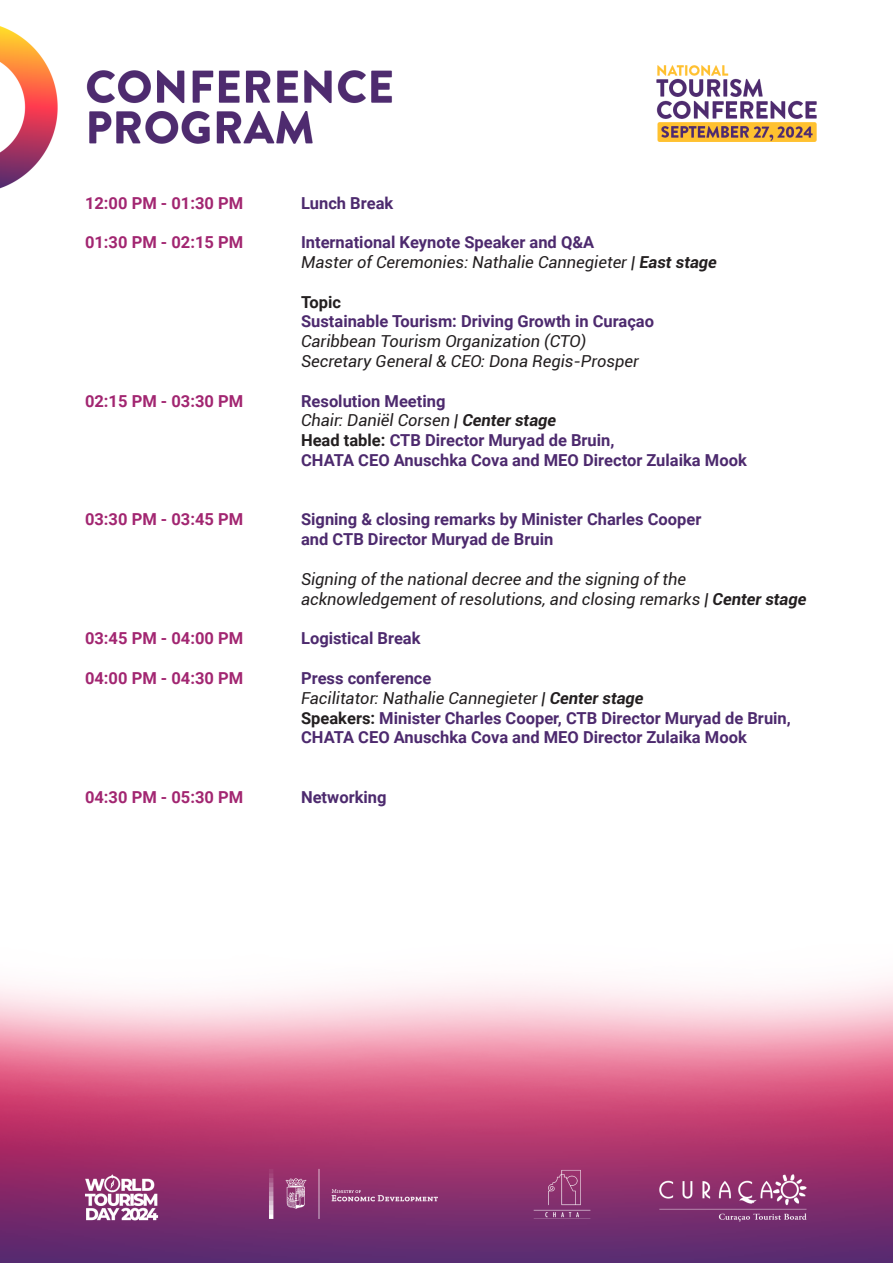
<style>
.page{position:relative;width:893px;height:1263px;background:#fff}
.page>*{position:absolute;margin:0;border:0;box-sizing:border-box;transform-origin:0 0}
.t1{font:700 16.5px/19.8px "Roboto";color:#4d2a6e}
.t2{font:italic 16.5px "Roboto";color:#231f20}
.t3{font:700 16.5px "Roboto";color:#a22671}
.t4{font:700 16.5px "Roboto";color:#231f20}
.s1{font-weight:700}
.s2{color:#231f20}
</style>
<div class="page">
<img style="left:0;top:26px;width:893px;height:1237px">
<p class="t3" style="left:85px;top:191px;width:160px">12:00 PM - 01:30 PM</p>
<p class="t1" style="left:301px;top:192px;width:94px">Lunch Break</p>
<p class="t3" style="left:85px;top:231px;width:160px">01:30 PM - 02:15 PM</p>
<p class="t1" style="left:301px;top:232px;width:295px">International Keynote Speaker and Q&amp;A</p>
<p class="t2" style="left:301px;top:251px;width:417px">Master of Ceremonies: Nathalie Cannegieter | <span class="s1">East stage</span></p>
<p class="t4" style="left:301px;top:290px;width:42px">Topic</p>
<p class="t1" style="left:301px;top:311px;width:355px">Sustainable Tourism: Driving Growth in Curaçao</p>
<p class="t2" style="left:301px;top:330px;width:287px">Caribbean Tourism Organization (CTO)</p>
<p class="t2" style="left:301px;top:350px;width:339px">Secretary General &amp; CEO: Dona Regis-Prosper</p>
<p class="t3" style="left:85px;top:389px;width:160px">02:15 PM - 03:30 PM</p>
<p class="t1" style="left:301px;top:390px;width:146px">Resolution Meeting</p>
<p class="t2" style="left:301px;top:409px;width:257px">Chair: Daniël Corsen | <span class="s1">Center stage</span></p>
<p class="t1" style="left:301px;top:430px;width:315px"><span class="s2">Head table:</span> CTB Director Muryad de Bruin,</p>
<p class="t1" style="left:301px;top:450px;width:447px">CHATA CEO Anuschka Cova and MEO Director Zulaika Mook</p>
<p class="t3" style="left:85px;top:508px;width:160px">03:30 PM - 03:45 PM</p>
<p class="t1" style="left:301px;top:509px;width:402px">Signing &amp; closing remarks by Minister Charles Cooper</p>
<p class="t1" style="left:301px;top:529px;width:254px">and CTB Director Muryad de Bruin</p>
<p class="t2" style="left:301px;top:567px;width:387px">Signing of the national decree and the signing of the</p>
<p class="t2" style="left:301px;top:587px;width:507px">acknowledgement of resolutions, and closing remarks | <span class="s1">Center stage</span></p>
<p class="t3" style="left:85px;top:627px;width:160px">03:45 PM - 04:00 PM</p>
<p class="t1" style="left:301px;top:628px;width:121px">Logistical Break</p>
<p class="t3" style="left:85px;top:666px;width:160px">04:00 PM - 04:30 PM</p>
<p class="t1" style="left:301px;top:667px;width:132px">Press conference</p>
<p class="t2" style="left:301px;top:686px;width:344px">Facilitator: Nathalie Cannegieter | <span class="s1">Center stage</span></p>
<p class="t1" style="left:301px;top:707px;width:491px"><span class="s2">Speakers:</span> Minister Charles Cooper, CTB Director Muryad de Bruin,<br>CHATA CEO Anuschka Cova and MEO Director Zulaika Mook</p>
<p class="t3" style="left:85px;top:785px;width:160px">04:30 PM - 05:30 PM</p>
<p class="t1" style="left:301px;top:786px;width:87px">Networking</p>
</div>
